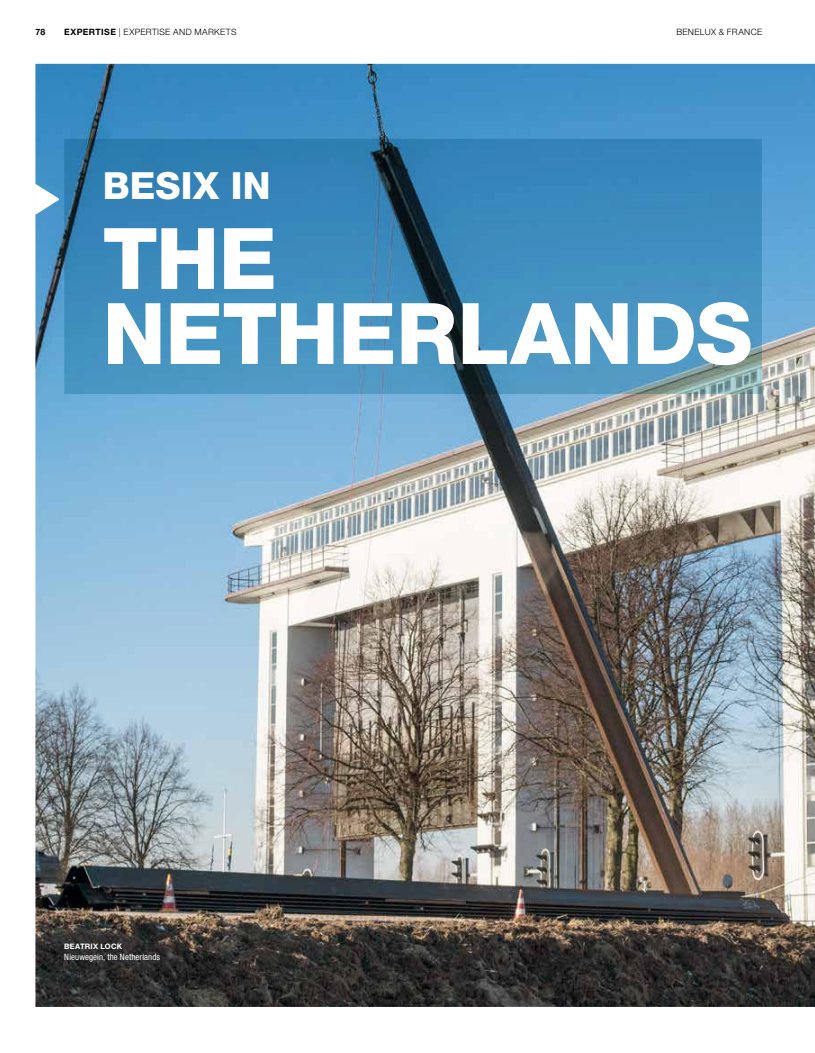
<style>
.page{position:relative;width:815px;height:1053px;background:#fff}
.page>*{position:absolute;margin:0;border:0;box-sizing:border-box;transform-origin:0 0}
.t1{font:800 85px/75px "Helvetica Neue LT Std";letter-spacing:-.005em;color:#fff}
.t2{font:800 37.5px "Helvetica Neue LT Std";color:#fff}
.t3{font:300 8.75px "Helvetica Neue LT Std";letter-spacing:.04em;color:#000}
.t4{font:condensed 8.75px "Helvetica Neue LT Std";letter-spacing:.01em;color:#fff}
.t5{font:700 8.75px "Helvetica Neue LT Std";color:#000}
.t6{font:700 7.5px "Helvetica Neue LT Std";letter-spacing:.035em;color:#fff}
.s1{font-weight:700}
</style>
<div class="page">
<img style="left:35px;top:64px;width:780px;height:942px">
<svg style="left:35px;top:184px;width:24px;height:30px"></svg>
<svg style="left:64px;top:139px;width:698px;height:255px;background:#3e87b5"></svg>
<p class="t5" style="left:35px;top:26px;width:11px">78</p>
<p class="t3" style="left:64px;top:27px;width:174px"><span class="s1">EXPERTISE</span> | EXPERTISE AND MARKETS</p>
<p class="t3" style="left:676px;top:27px;width:88px">BENELUX &amp; FRANCE</p>
<h2 class="t2" style="left:103px;top:163px;width:169px">BESIX IN</h2>
<h1 class="t1" style="left:103px;top:221px;width:651px">THE<br>NETHERLANDS</h1>
<p class="t6" style="left:64px;top:941px;width:60px">BEATRIX LOCK</p>
<p class="t4" style="left:64px;top:951px;width:97px">Nieuwegein, the Netherlands</p>
</div>
